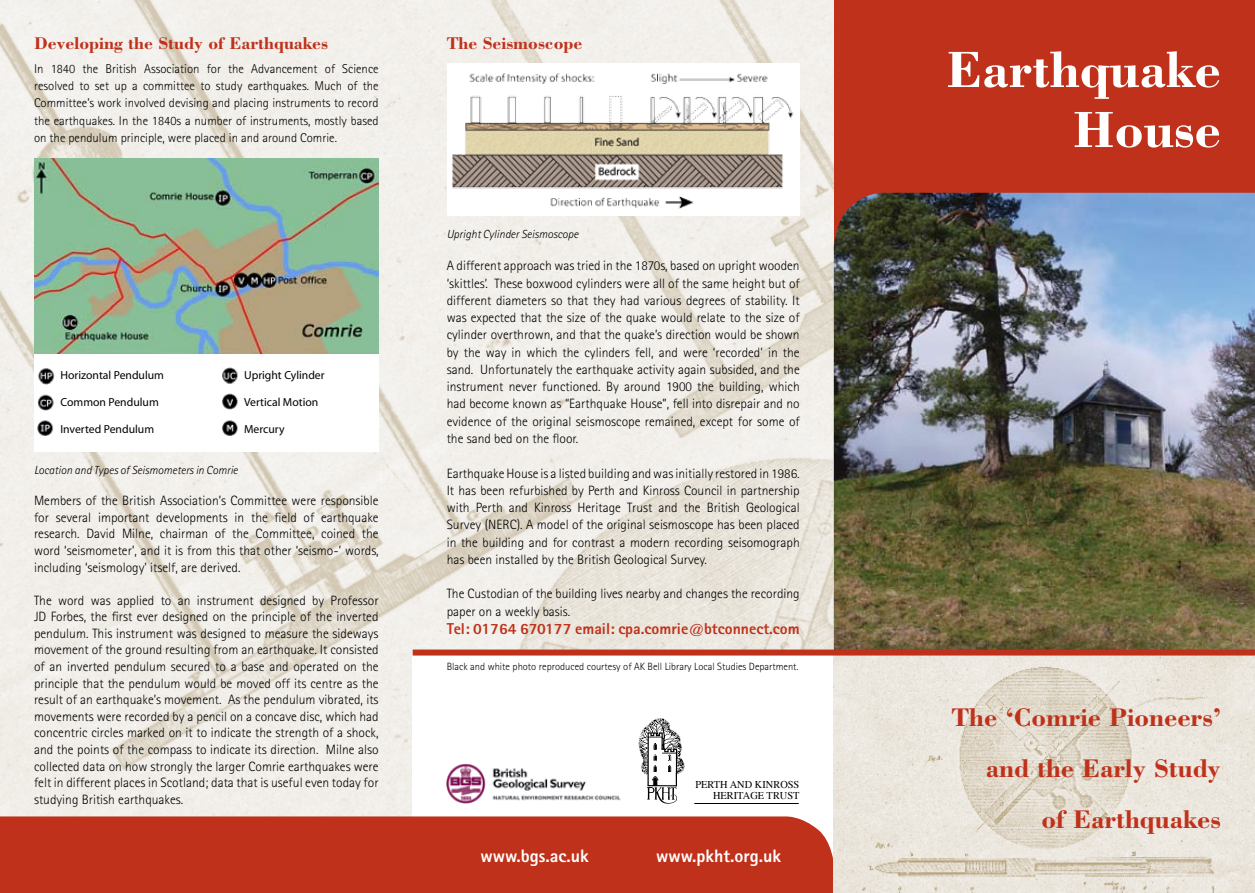
<style>
.page{position:relative;width:1255px;height:893px;background:#fff}
.page>*{position:absolute;margin:0;border:0;box-sizing:border-box;transform-origin:0 0}
.t1{font:700 54px/60px "Bodoni BT";color:#fff;text-align:right}
.t2{font:700 27px/51px "Bodoni BT";color:#bf311a;text-align:right}
.t3{font:700 18px "Bodoni BT";color:#bf311a}
.t4{font:800 18px "Rotis Sans Serif";color:#fff}
.t5{font:800 15.75px "Rotis Sans Serif";color:#bf311a}
.t6{font:300 13.5px/16.6px "Rotis Sans Serif";color:#000;text-align:justify}
.t7{font:300 12.75px/17.4px "Rotis Sans Serif";color:#000;text-align:justify}
.t8{font:11.7px "Myriad";color:#000}
.t9{font:italic 300 11.7px "Rotis Sans Serif";color:#000}
.t10{font:300 10.5px "Rotis Sans Serif";color:#000}
.t11{font:10.35px/10.8px "Times";color:#000;text-align:right}
</style>
<div class="page">
<img style="left:0;top:0;width:833px;height:816px">
<div style="left:412px;top:651px;width:421px;height:242px;background:#fff"></div>
<div style="left:0;top:816px;width:833px;height:77px;background:#bf311a"></div>
<div style="left:833px;top:0;width:421px;height:381px;background:#bf311a"></div>
<img style="left:833px;top:655px;width:421px;height:238px">
<img style="left:833px;top:192px;width:421px;height:457px">
<div style="left:412px;top:649px;width:842px;height:6px;background:#bf311a"></div>
<img style="left:446px;top:764px;width:175px;height:40px">
<svg style="left:638px;top:718px;width:47px;height:86px"></svg>
<hr style="left:694px;top:803px;width:104px;height:1px;background:#000">
<div style="left:446px;top:64px;width:353px;height:152px;background:#fff"></div>
<img style="left:452px;top:73px;width:342px;height:136px">
<img style="left:34px;top:158px;width:344px;height:196px">
<div style="left:34px;top:354px;width:345px;height:98px;background:#fff"></div>
<img style="left:37px;top:367px;width:201px;height:69px">
<div style="left:56px;top:370px;width:149px;height:63px;background:#fff"></div>
<h3 class="t3" style="left:34px;top:32px;width:295px">Developing the Study of Earthquakes</h3>
<p class="t7" style="left:34px;top:60px;width:346px">In 1840 the British Association for the Advancement of Science resolved to set up a committee to study earthquakes. Much of the Committee’s work involved devising and placing instruments to record the earthquakes. In the 1840s a number of instruments, mostly based on the pendulum principle, were placed in and around Comrie.</p>
<p class="t8" style="left:60px;top:369px;width:105px">Horizontal Pendulum</p>
<p class="t8" style="left:60px;top:396px;width:100px">Common Pendulum</p>
<p class="t8" style="left:60px;top:424px;width:95px">Inverted Pendulum</p>
<p class="t8" style="left:244px;top:369px;width:82px">Upright Cylinder</p>
<p class="t8" style="left:244px;top:396px;width:76px">Vertical Motion</p>
<p class="t8" style="left:244px;top:424px;width:42px">Mercury</p>
<p class="t9" style="left:34px;top:463px;width:205px">Location and Types of Seismometers in Comrie</p>
<p class="t6" style="left:34px;top:492px;width:346px">Members of the British Association’s Committee were responsible for several important developments in the field of earthquake research. David Milne, chairman of the Committee, coined the word ‘seismometer’, and it is from this that other ‘seismo-’ words, including ‘seismology’ itself, are derived.</p>
<p class="t6" style="left:34px;top:592px;width:346px">The word was applied to an instrument designed by Professor JD Forbes, the first ever designed on the principle of the inverted pendulum. This instrument was designed to measure the sideways movement of the ground resulting from an earthquake. It consisted of an inverted pendulum secured to a base and operated on the principle that the pendulum would be moved off its centre as the result of an earthquake’s movement. As the pendulum vibrated, its movements were recorded by a pencil on a concave disc, which had concentric circles marked on it to indicate the strength of a shock, and the points of the compass to indicate its direction. Milne also collected data on how strongly the larger Comrie earthquakes were felt in different places in Scotland; data that is useful even today for studying British earthquakes.</p>
<h3 class="t3" style="left:446px;top:32px;width:137px">The Seismoscope</h3>
<p class="t9" style="left:446px;top:228px;width:133px">Upright Cylinder Seismoscope</p>
<p class="t6" style="left:446px;top:257px;width:354px;line-height:17.2px">A different approach was tried in the 1870s, based on upright wooden ‘skittles’. These boxwood cylinders were all of the same height but of different diameters so that they had various degrees of stability. It was expected that the size of the quake would relate to the size of cylinder overthrown, and that the quake’s direction would be shown by the way in which the cylinders fell, and were ‘recorded’ in the sand. Unfortunately the earthquake activity again subsided, and the instrument never functioned. By around 1900 the building, which had become known as “Earthquake House”, fell into disrepair and no evidence of the original seismoscope remained, except for some of the sand bed on the floor.</p>
<p class="t6" style="left:446px;top:464px;width:354px;line-height:17.2px">Earthquake House is a listed building and was initially restored in 1986.<br>It has been refurbished by Perth and Kinross Council in partnership with Perth and Kinross Heritage Trust and the British Geological Survey (NERC). A model of the original seismoscope has been placed in the building and for contrast a modern recording seisomograph has been installed by the British Geological Survey.</p>
<p class="t6" style="left:446px;top:585px;width:354px;line-height:18px">The Custodian of the building lives nearby and changes the recording paper on a weekly basis.</p>
<p class="t5" style="left:446px;top:619px;width:354px">Tel: 01764 670177 email: cpa.comrie@btconnect.com</p>
<p class="t10" style="left:446px;top:661px;width:353px">Black and white photo reproduced courtesy of AK Bell Library Local Studies Department.</p>
<p class="t11" style="left:695px;top:778px;width:106px">PERTH AND KINROSS<br>HERITAGE TRUST</p>
<h3 class="t4" style="left:480px;top:844px;width:110px">www.bgs.ac.uk</h3>
<h3 class="t4" style="left:656px;top:844px;width:126px">www.pkht.org.uk</h3>
<h1 class="t1" style="left:946px;top:38px;width:276px">Earthquake<br>House</h1>
<h2 class="t2" style="left:951px;top:690px;width:271px">The ‘Comrie Pioneers’ and the Early Study<br>of Earthquakes</h2>
</div>
